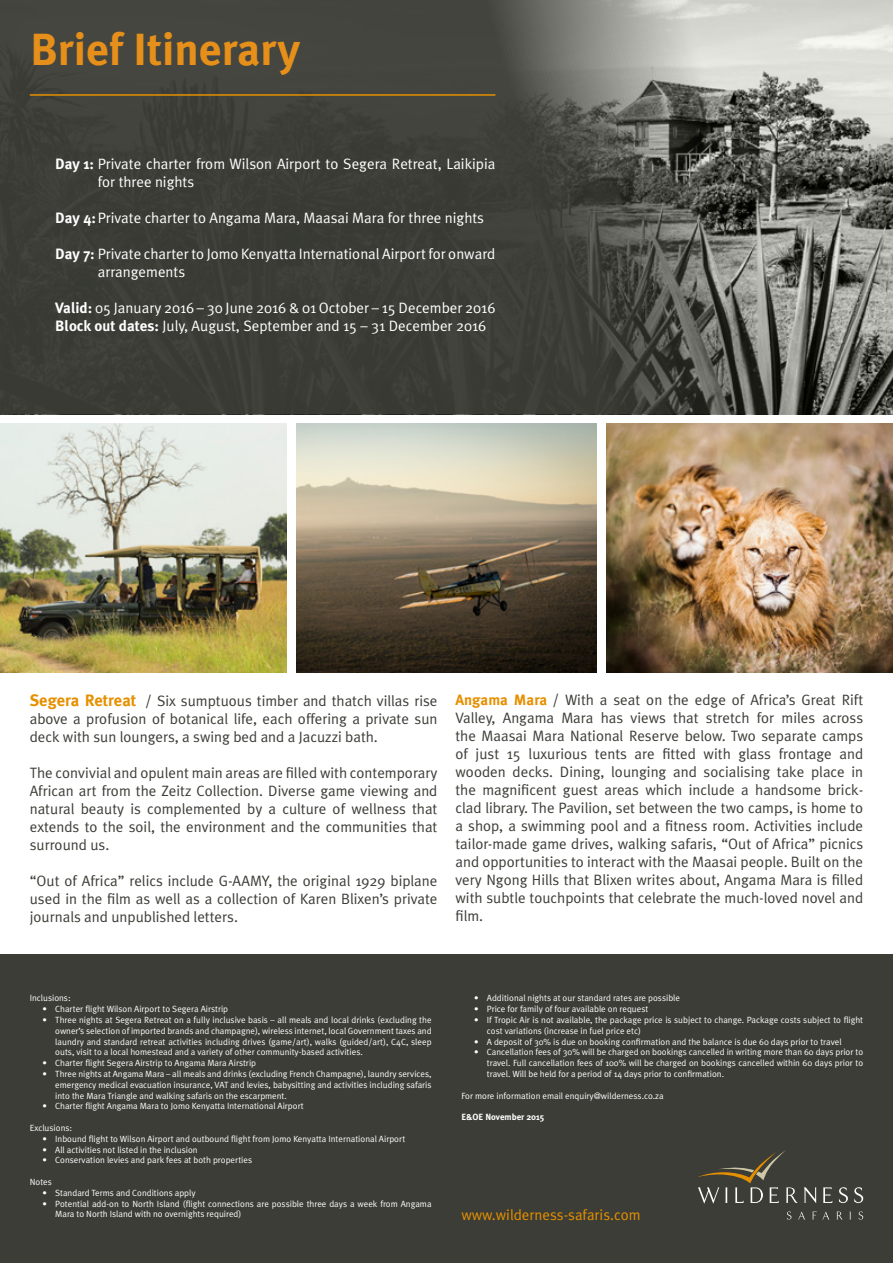
<style>
.page{position:relative;width:893px;height:1263px;background:#fff}
.page>*{position:absolute;margin:0;border:0;box-sizing:border-box;transform-origin:0 0}
.t1{font:700 45px "Meta Plus";color:#e68f1a}
.t2{font:15px/18px "Meta Plus Normal";color:#3b3d36;text-align:justify}
.t3{font:15px/18px "Meta Plus Normal";color:#fff}
.t4{font:15px "Meta Plus Normal";color:#e69000}
.t5{font:9px/10.8px "Meta Plus Normal";color:#fff;text-align:justify}
.t6{font:700 9px "Meta Plus";color:#fff}
.s1{font-family:"Meta Plus";font-weight:700}
.s2{font-family:"Meta Plus";font-weight:700;font-size:16.5px;color:#e69000}
.s3{font-family:"Meta Plus";font-weight:700;color:#e69000}
</style>
<div class="page">
<img style="left:799px;top:0;width:94px;height:415px">
<svg style="left:0;top:0;width:799px;height:415px;background:#4b4d46"></svg>
<div style="left:0;top:954px;width:893px;height:309px;background:#3b3d36"></div>
<img style="left:606px;top:424px;width:287px;height:249px">
<img style="left:297px;top:424px;width:299px;height:249px">
<img style="left:0;top:424px;width:287px;height:249px">
<hr style="left:30px;top:94px;width:465px;height:2px;background:#e69000">
<svg style="left:698px;top:1150px;width:165px;height:54px"></svg>
<svg style="left:787px;top:1211px;width:76px;height:8px"></svg>
<h1 class="t1" style="left:30px;top:23px;width:271px">Brief Itinerary</h1>
<h2 class="t3" style="left:98px;top:155px;width:399px;text-indent:-43px"><span class="s1">Day 1:</span> Private charter from Wilson Airport to Segera Retreat, Laikipia for three nights</h2>
<h2 class="t3" style="left:55px;top:209px;width:430px"><span class="s1">Day 4:</span>Private charter to Angama Mara, Maasai Mara for three nights</h2>
<h2 class="t3" style="left:98px;top:245px;width:399px;text-indent:-43px"><span class="s1">Day 7:</span> Private charter to Jomo Kenyatta International Airport for onward arrangements</h2>
<h2 class="t3" style="left:55px;top:299px;width:442px"><span class="s1">Valid:</span> 05 January 2016 – 30 June 2016 &amp; 01 October – 15 December 2016<br><span class="s1">Block out dates:</span> July, August, September and 15 – 31 December 2016</h2>
<h2 class="t2" style="left:30px;top:692px;width:409px"><span class="s2">Segera Retreat</span> / Six sumptuous timber and thatch villas rise above a profusion of botanical life, each offering a private sun deck with sun loungers, a swing bed and a Jacuzzi bath.</h2>
<p class="t2" style="left:30px;top:764px;width:409px">The convivial and opulent main areas are filled with contemporary African art from the Zeitz Collection. Diverse game viewing and natural beauty is complemented by a culture of wellness that extends to the soil, the environment and the communities that surround us.</p>
<h2 class="t2" style="left:30px;top:872px;width:409px">“Out of Africa” relics include G-AAMY, the original 1929 biplane used in the film as well as a collection of Karen Blixen’s private journals and unpublished letters.</h2>
<p class="t2" style="left:455px;top:691px;width:409px"><span class="s3">Angama Mara</span> / With a seat on the edge of Africa’s Great Rift Valley, Angama Mara has views that stretch for miles across the Maasai Mara National Reserve below. Two separate camps of just 15 luxurious tents are fitted with glass frontage and wooden decks. Dining, lounging and socialising take place in the magnificent guest areas which include a handsome brick&shy;clad library. The Pavilion, set between the two camps, is home to a shop, a swimming pool and a fitness room. Activities include tailor-made game drives, walking safaris, “Out of Africa” picnics and opportunities to interact with the Maasai people. Built on the very Ngong Hills that Blixen writes about, Angama Mara is filled with subtle touchpoints that celebrate the much-loved novel and film.</p>
<p class="t5" style="left:30px;top:993px;width:42px">Inclusions:</p>
<p class="t5" style="left:43px;top:1003px;width:187px">• Charter flight Wilson Airport to Segera Airstrip</p>
<p class="t5" style="left:55px;top:1014px;width:378px;text-indent:-13px">• Three nights at Segera Retreat on a fully inclusive basis – all meals and local drinks (excluding the owner’s selection of imported brands and champagne), wireless internet, local Government taxes and laundry and standard retreat activities including drives (game/art), walks (guided/art), C4C, sleep outs, visit to a local homestead and a variety of other community-based activities.</p>
<p class="t5" style="left:43px;top:1057px;width:215px">• Charter flight Segera Airstrip to Angama Mara Airstrip</p>
<p class="t5" style="left:55px;top:1068px;width:378px;text-indent:-13px">• Three nights at Angama Mara – all meals and drinks (excluding French Champagne), laundry services, emergency medical evacuation insurance, VAT and levies, babysitting and activities including safaris into the Mara Triangle and walking safaris on the escarpment.</p>
<p class="t5" style="left:43px;top:1101px;width:263px">• Charter flight Angama Mara to Jomo Kenyatta International Airport</p>
<p class="t5" style="left:30px;top:1122px;width:44px">Exclusions:</p>
<p class="t5" style="left:43px;top:1133px;width:364px">• Inbound flight to Wilson Airport and outbound flight from Jomo Kenyatta International Airport</p>
<p class="t5" style="left:43px;top:1144px;width:157px">• All activities not listed in the inclusion</p>
<p class="t5" style="left:43px;top:1155px;width:211px">• Conservation levies and park fees at both properties</p>
<p class="t5" style="left:30px;top:1176px;width:24px">Notes</p>
<p class="t5" style="left:42px;top:1187px;width:155px">• Standard Terms and Conditions apply</p>
<p class="t5" style="left:55px;top:1198px;width:378px;text-indent:-13px">• Potential add-on to North Island (flight connections are possible three days a week from Angama<br>Mara to North Island with no overnights required)</p>
<p class="t5" style="left:474px;top:993px;width:207px">• Additional nights at our standard rates are possible</p>
<p class="t5" style="left:474px;top:1003px;width:176px">• Price for family of four available on request</p>
<p class="t5" style="left:487px;top:1014px;width:378px;text-indent:-13px">• If Tropic Air is not available, the package price is subject to change. Package costs subject to flight cost variations (increase in fuel price etc)</p>
<p class="t5" style="left:474px;top:1036px;width:369px">• A deposit of 30% is due on booking confirmation and the balance is due 60 days prior to travel</p>
<p class="t5" style="left:487px;top:1047px;width:378px;text-indent:-13px">• Cancellation fees of 30% will be charged on bookings cancelled in writing more than 60 days prior to travel. Full cancellation fees of 100% will be charged on bookings cancelled within 60 days prior to travel. Will be held for a period of 14 days prior to confirmation.</p>
<p class="t5" style="left:461px;top:1090px;width:204px">For more information email enquiry@wilderness.co.za</p>
<p class="t6" style="left:461px;top:1112px;width:85px">E&amp;OE November 2015</p>
<h2 class="t4" style="left:461px;top:1206px;width:181px">www.wilderness-safaris.com</h2>
</div>
